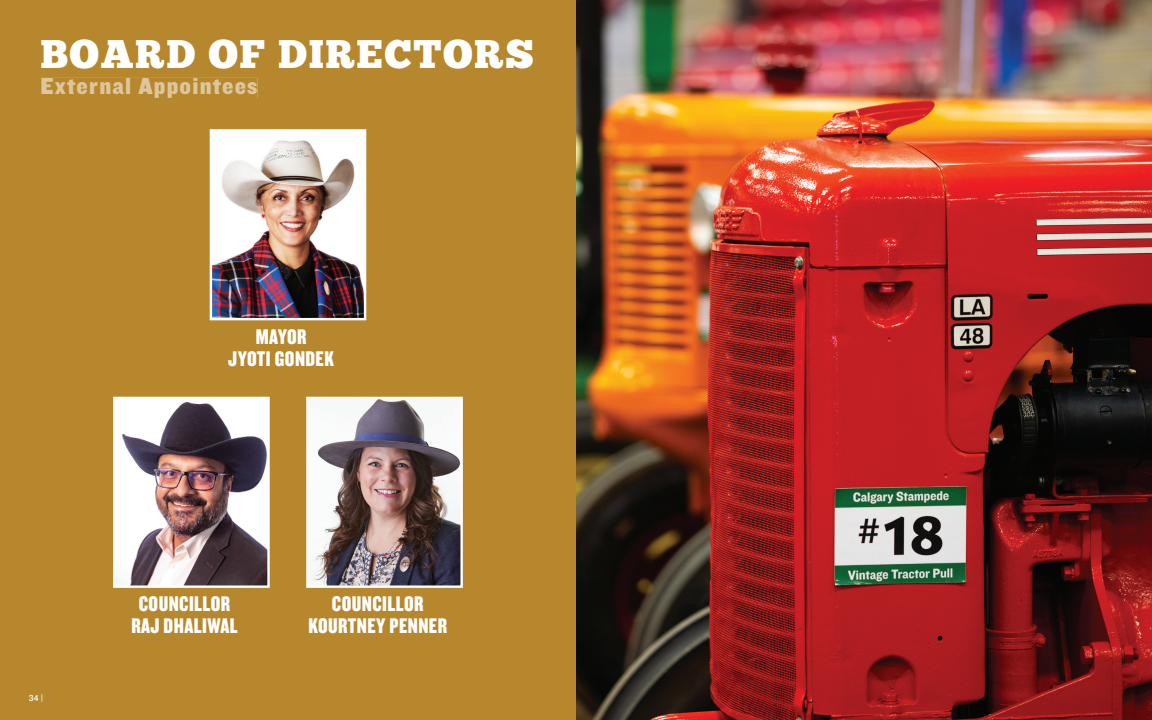
<style>
.page{position:relative;width:1152px;height:720px;background:#fff}
.page>*{position:absolute;margin:0;border:0;box-sizing:border-box;transform-origin:0 0}
.t1{font:40px "Chunk Five";letter-spacing:.04em;color:#fff}
.t2{font:24px "Knockout 71 Full Middlewt";letter-spacing:.05em;color:#dec69c}
.t3{font:22px/22px "Knockout 69 Full Liteweight";letter-spacing:.02em;color:#fff;text-align:center}
.t4{font:9px "Knockout 31 Junior Middlewt";color:#fff}
</style>
<div class="page">
<div style="left:0;top:0;width:576px;height:720px;background:#b6872c"></div>
<img style="left:213px;top:132px;width:150px;height:185px">
<div style="left:210px;top:129px;width:156px;height:191px;border:2px solid #fff"></div>
<img style="left:116px;top:400px;width:151px;height:185px">
<div style="left:113px;top:397px;width:157px;height:191px;border:2px solid #fff"></div>
<img style="left:309px;top:400px;width:151px;height:185px">
<div style="left:306px;top:397px;width:157px;height:191px;border:2px solid #fff"></div>
<div style="left:42px;top:78px;width:215px;height:20px;background:#b6872c"></div>
<img style="left:576px;top:0;width:576px;height:720px">
<h1 class="t1" style="left:40px;top:30px;width:495px">BOARD OF DIRECTORS</h1>
<p class="t2" style="left:40px;top:70px;width:219px">External Appointees</p>
<p class="t3" style="left:228px;top:325px;width:107px">MAYOR<br>JYOTI GONDEK</p>
<p class="t4" style="left:29px;top:691px;width:16px">34 |</p>
<p class="t3" style="left:131px;top:592px;width:108px">COUNCILLOR<br>RAJ DHALIWAL</p>
<p class="t3" style="left:308px;top:592px;width:140px">COUNCILLOR<br>KOURTNEY PENNER</p>
</div>
